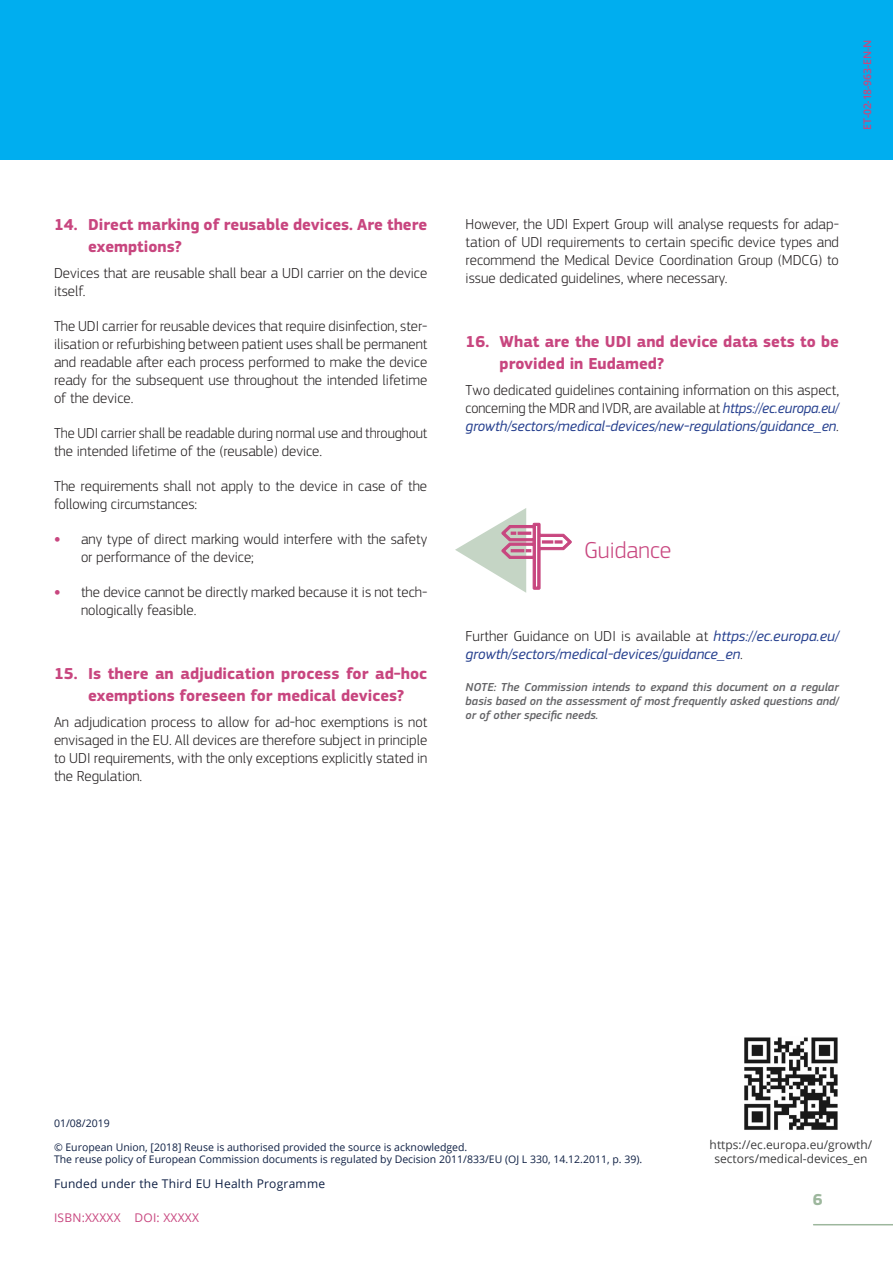
<style>
.page{position:relative;width:893px;height:1263px;background:#fff}
.page>*{position:absolute;margin:0;border:0;box-sizing:border-box;transform-origin:0 0}
.title1{font:300 24px "EC Square Sans Pro";color:#c8467f}
.title2{font:700 16.5px/21.5px "EC Square Sans Pro";color:#c8467f}
.t1{font:700 16.5px "EC Square Sans Pro";color:#9db79d}
.body{font:300 15px/18px "EC Square Sans Pro";color:#231f20}
.body-2{font:italic 15px/18px "EC Square Sans Pro";color:#253f8e}
.body-3{font:italic 500 12px/14.4px "EC Square Sans Pro";color:#636366;text-align:justify}
.t2{font:12px/13.5px "Open Sans";color:#3e3e3f;text-align:center}
.t3{font:12px "Open Sans";letter-spacing:.02em;color:#0f2044}
.t4{font:12px "Open Sans";letter-spacing:.02em;color:#c8467f}
.t5{font:10.5px "Open Sans";color:#0f2044}
.t6{font:600 10.5px "Open Sans";letter-spacing:-.02em;color:#c8467f}
.s1{font-weight:700;font-size:16.5px;color:#c8467f}
.s2{font-weight:400;font-style:italic;color:#253f8e}
.s3{font-weight:300;font-style:normal;color:#231f20}
</style>
<div class="page">
<hr style="left:814px;top:1224px;width:79px;height:1px;background:#9db79d">
<div style="left:0;top:0;width:893px;height:159px;background:#00aeef"></div>
<img style="left:744px;top:1037px;width:94px;height:93px">
<svg style="left:455px;top:508px;width:117px;height:85px"></svg>
<p class="title2" style="left:88px;top:215px;width:341px;text-indent:-34px">14. Direct marking of reusable devices. Are there exemptions?</p>
<p class="body" style="left:54px;top:264px;width:375px">Devices that are reusable shall bear a UDI carrier on the device itself.</p>
<p class="body" style="left:54px;top:317px;width:375px;text-align:justify">The UDI carrier for reusable devices that require disinfection, ster&shy;ilisation or refurbishing between patient uses shall be permanent and readable after each process performed to make the device ready for the subsequent use throughout the intended lifetime of the device.</p>
<p class="body" style="left:54px;top:424px;width:375px">The UDI carrier shall be readable during normal use and throughout the intended lifetime of the (reusable) device.</p>
<p class="body" style="left:54px;top:477px;width:375px">The requirements shall not apply to the device in case of the following circumstances:</p>
<p class="body" style="left:81px;top:530px;width:348px;text-indent:-27px"><span class="s1">•</span> any type of direct marking would interfere with the safety or performance of the device;</p>
<p class="body" style="left:81px;top:583px;width:348px;text-indent:-27px"><span class="s1">•</span> the device cannot be directly marked because it is not tech&shy;nologically feasible.</p>
<p class="title2" style="left:88px;top:664px;width:341px;text-indent:-34px">15. Is there an adjudication process for ad-hoc exemptions foreseen for medical devices?</p>
<p class="body" style="left:54px;top:713px;width:375px;text-align:justify">An adjudication process to allow for ad-hoc exemptions is not envisaged in the EU. All devices are therefore subject in principle to UDI requirements, with the only exceptions explicitly stated in the Regulation.</p>
<p class="t6" style="left:860px;top:130px;width:91px;rotate:-90deg">ET-02-18-963-EN-N</p>
<p class="body" style="left:466px;top:215px;width:375px;text-align:justify">However, the UDI Expert Group will analyse requests for adap&shy;tation of UDI requirements to certain specific device types and recommend the Medical Device Coordination Group (MDCG) to issue dedicated guidelines, where necessary.</p>
<p class="title2" style="left:500px;top:332px;width:341px;text-indent:-34px">16. What are the UDI and device data sets to be provided in Eudamed?</p>
<p class="body" style="left:466px;top:381px;width:375px;text-align:justify">Two dedicated guidelines containing information on this aspect, concerning the MDR and IVDR, are available at <span class="s2">https://ec.europa.eu/ growth/sectors/medical-devices/new-regulations/guidance_en</span>.</p>
<p class="title1" style="left:584px;top:536px;width:89px">Guidance</p>
<p class="body-2" style="left:466px;top:627px;width:375px"><span class="s3">Further Guidance on UDI is available at</span> https://ec.europa.eu/ growth/sectors/medical-devices/guidance_en<span class="s3">.</span></p>
<p class="body-3" style="left:466px;top:680px;width:375px">NOTE: The Commission intends to expand this document on a regular basis based on the assessment of most frequently asked questions and/ or of other specific needs.</p>
<p class="t5" style="left:54px;top:1116px;width:57px">01/08/2019</p>
<p class="t5" style="left:54px;top:1140px;width:415px">© European Union, [2018] Reuse is authorised provided the source is acknowledged.</p>
<p class="t5" style="left:54px;top:1152px;width:590px">The reuse policy of European Commission documents is regulated by Decision 2011/833/EU (OJ L 330, 14.12.2011, p. 39).</p>
<p class="t3" style="left:54px;top:1175px;width:273px">Funded under the Third EU Health Programme</p>
<p class="t4" style="left:54px;top:1209px;width:146px">ISBN:XXXXX DOI: XXXXX</p>
<p class="t2" style="left:710px;top:1138px;width:164px">https://ec.europa.eu/growth/ sectors/medical-devices_en</p>
<p class="t1" style="left:813px;top:1189px;width:11px">6</p>
</div>
